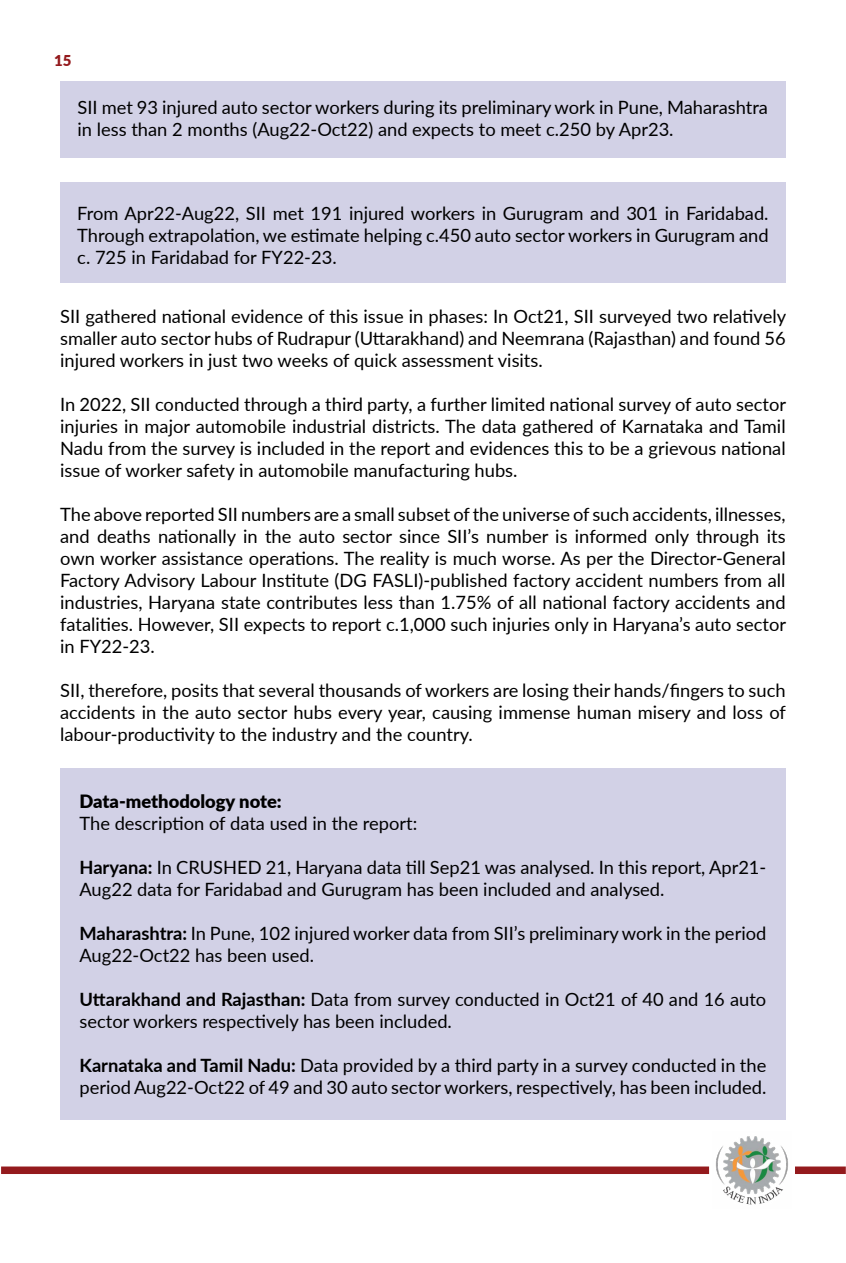
<style>
.page{position:relative;width:846px;height:1263px;background:#fff}
.page>*{position:absolute;margin:0;border:0;box-sizing:border-box;transform-origin:0 0}
.t1{font:18.3px/22px "Lato";color:#000;text-align:justify}
.t2{font:900 18.3px "Lato";color:#000}
.t3{font:900 15px "Lato";color:#941a1d}
.s1{font-weight:700}
</style>
<div class="page">
<div style="left:795px;top:1166px;width:51px;height:8px;background:#941a1d"></div>
<div style="left:1px;top:1166px;width:708px;height:8px;background:#941a1d"></div>
<img style="left:716px;top:1136px;width:72px;height:69px">
<div style="left:60px;top:182px;width:726px;height:100px;background:#d2d1e6"></div>
<div style="left:60px;top:81px;width:726px;height:76px;background:#d2d1e6"></div>
<div style="left:60px;top:768px;width:726px;height:351px;background:#d2d1e6"></div>
<p class="t3" style="left:54px;top:49px;width:19px">15</p>
<p class="t1" style="left:78px;top:96px;width:692px">SII met 93 injured auto sector workers during its preliminary work in Pune, Maharashtra in less than 2 months (Aug22-Oct22) and expects to meet c.250 by Apr23.</p>
<p class="t1" style="left:77px;top:201px;width:693px">From Apr22-Aug22, SII met 191 injured workers in Gurugram and 301 in Faridabad.<br>Through extrapolation, we estimate helping c.450 auto sector workers in Gurugram and c. 725 in Faridabad for FY22-23.</p>
<p class="t1" style="left:60px;top:304px;width:727px">SII gathered national evidence of this issue in phases: In Oct21, SII surveyed two relatively smaller auto sector hubs of Rudrapur (Uttarakhand) and Neemrana (Rajasthan) and found 56 injured workers in just two weeks of quick assessment visits.</p>
<p class="t1" style="left:60px;top:392px;width:727px">In 2022, SII conducted through a third party, a further limited national survey of auto sector injuries in major automobile industrial districts. The data gathered of Karnataka and Tamil Nadu from the survey is included in the report and evidences this to be a grievous national issue of worker safety in automobile manufacturing hubs.</p>
<p class="t1" style="left:60px;top:502px;width:727px">The above reported SII numbers are a small subset of the universe of such accidents, illnesses, and deaths nationally in the auto sector since SII’s number is informed only through its own worker assistance operations. The reality is much worse. As per the Director-General Factory Advisory Labour Institute (DG FASLI)-published factory accident numbers from all industries, Haryana state contributes less than 1.75% of all national factory accidents and fatalities. However, SII expects to report c.1,000 such injuries only in Haryana’s auto sector in FY22-23.</p>
<p class="t1" style="left:60px;top:678px;width:727px">SII, therefore, posits that several thousands of workers are losing their hands/fingers to such accidents in the auto sector hubs every year, causing immense human misery and loss of labour-productivity to the industry and the country.</p>
<p class="t2" style="left:79px;top:788px;width:204px">Data-methodology note:</p>
<p class="t1" style="left:79px;top:812px;width:339px">The description of data used in the report:</p>
<p class="t1" style="left:79px;top:856px;width:688px"><span class="s1">Haryana:</span> In CRUSHED 21, Haryana data till Sep21 was analysed. In this report, Apr21-<br>Aug22 data for Faridabad and Gurugram has been included and analysed.</p>
<p class="t1" style="left:79px;top:922px;width:688px"><span class="s1">Maharashtra:</span> In Pune, 102 injured worker data from SII’s preliminary work in the period<br>Aug22-Oct22 has been used.</p>
<p class="t1" style="left:79px;top:988px;width:688px"><span class="s1">Uttarakhand and Rajasthan:</span> Data from survey conducted in Oct21 of 40 and 16 auto sector workers respectively has been included.</p>
<p class="t1" style="left:79px;top:1053px;width:688px"><span class="s1">Karnataka and Tamil Nadu:</span> Data provided by a third party in a survey conducted in the period Aug22-Oct22 of 49 and 30 auto sector workers, respectively, has been included.</p>
</div>
